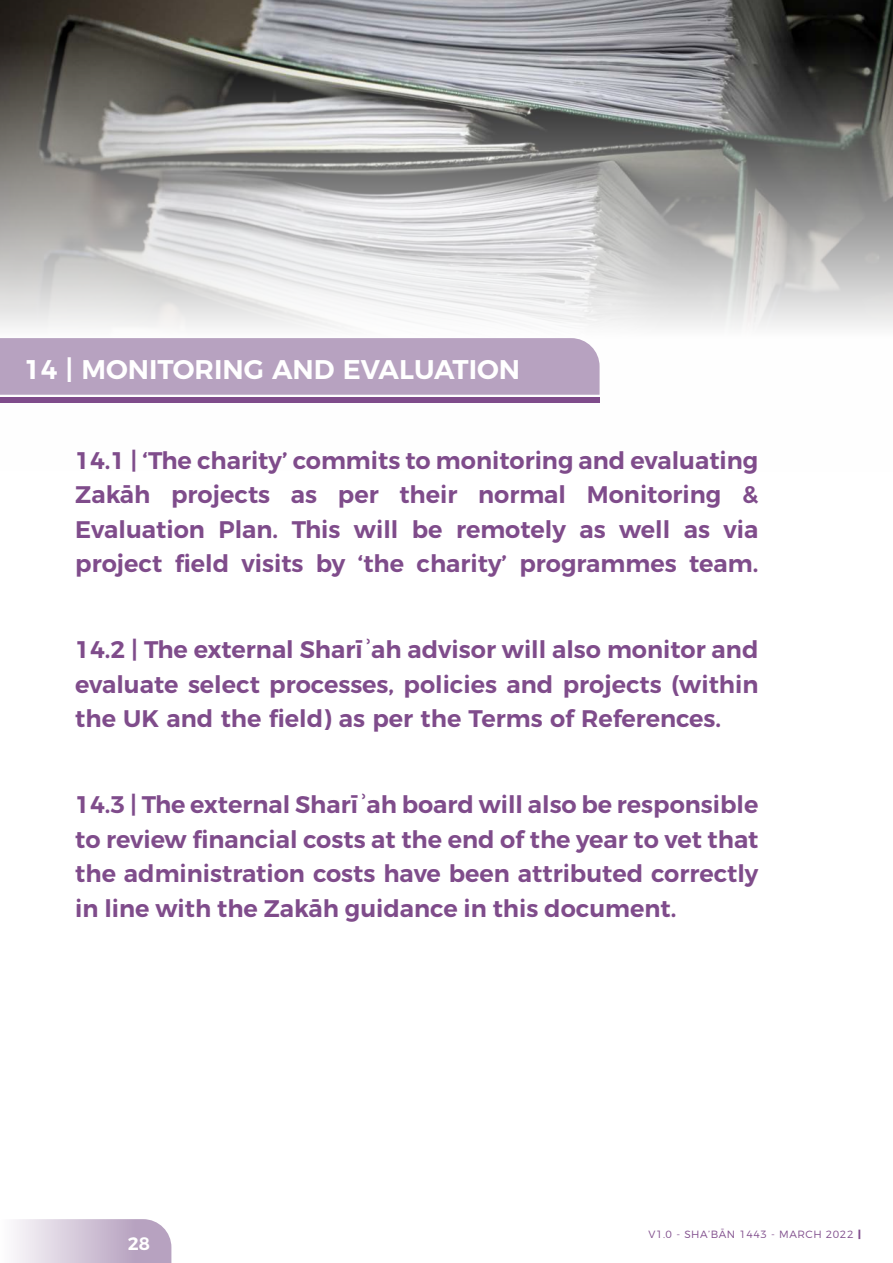
<style>
.page{position:relative;width:893px;height:1263px;background:#fff}
.page>*{position:absolute;margin:0;border:0;box-sizing:border-box;transform-origin:0 0}
.t1{font:600 27px "Montserrat";color:#fff}
.t2{font:600 24px/34.5px "Montserrat";color:#7f4c8b;text-align:justify}
.t3{font:600 18px "Montserrat";color:#fff}
.t4{font:300 10.5px "Montserrat";letter-spacing:.05em;color:#7f4c8b}
.s1{font-weight:900}
</style>
<div class="page">
<svg style="left:14px;top:1219px;width:157px;height:44px"></svg>
<img style="left:0;top:0;width:892px;height:398px">
<div style="left:0;top:338px;width:600px;height:57px;background:#b7a2c0"></div>
<div style="left:0;top:398px;width:600px;height:5px;background:#7f4c8b"></div>
<img style="left:892px;top:0;width:1px;height:328px">
<p class="t1" style="left:24px;top:348px;width:498px">14 | MONITORING AND EVALUATION</p>
<p class="t2" style="left:75px;top:441px;width:685px">14.1 | ‘The charity’ commits to monitoring and evaluating Zakāh projects as per their normal Monitoring &amp; Evaluation Plan. This will be remotely as well as via project field visits by ‘the charity’ programmes team.</p>
<p class="t2" style="left:75px;top:630px;width:685px">14.2 | The external Sharīʾah advisor will also monitor and evaluate select processes, policies and projects (within the UK and the field) as per the Terms of References.</p>
<p class="t2" style="left:75px;top:785px;width:685px">14.3 | The external Sharīʾah board will also be responsible to review financial costs at the end of the year to vet that the administration costs have been attributed correctly in line with the Zakāh guidance in this document.</p>
<p class="t3" style="left:128px;top:1229px;width:24px">28</p>
<p class="t4" style="left:648px;top:1226px;width:214px">V1.0 - SHA’BĀN 1443 - MARCH 2022 <span class="s1">|</span></p>
</div>
